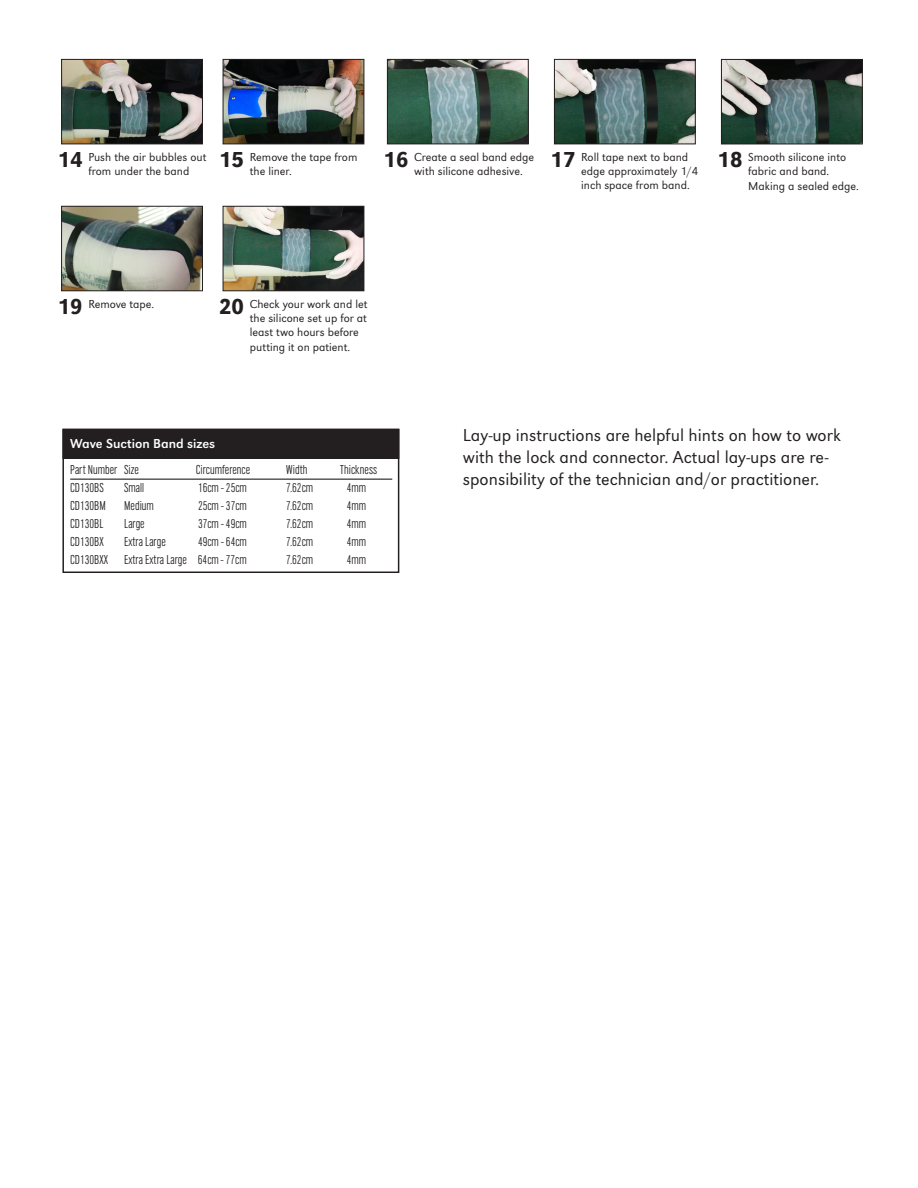
<style>
.page{position:relative;width:918px;height:1188px;background:#fff}
.page>*{position:absolute;margin:0;border:0;box-sizing:border-box;transform-origin:0 0}
.Paragraph_Style_2{font:500 22.5px "URW Grotesk Nar";color:#231f20}
.t1{font:300 18px/21.6px "URW Grotesk";color:#231f20}
.t2{font:300 13.5px "URW Grotesk Con";color:#231f20}
.t3{font:13.5px "URW Grotesk";color:#fff}
.Paragraph_Style_1{font:300 12px/14.4px "URW Grotesk";color:#231f20}
</style>
<div class="page">
<img style="left:723px;top:61px;width:138px;height:81px">
<div style="left:721px;top:59px;width:142px;height:85px;border:1px solid #231f20"></div>
<img style="left:63px;top:61px;width:138px;height:81px">
<div style="left:61px;top:59px;width:142px;height:85px;border:1px solid #231f20"></div>
<img style="left:63px;top:208px;width:138px;height:81px">
<div style="left:61px;top:206px;width:142px;height:85px;border:1px solid #231f20"></div>
<img style="left:225px;top:61px;width:137px;height:81px">
<div style="left:223px;top:59px;width:141px;height:85px;border:1px solid #231f20"></div>
<img style="left:225px;top:208px;width:137px;height:81px">
<div style="left:223px;top:206px;width:141px;height:85px;border:1px solid #231f20"></div>
<img style="left:389px;top:61px;width:138px;height:81px">
<div style="left:387px;top:59px;width:142px;height:85px;border:1px solid #231f20"></div>
<img style="left:556px;top:61px;width:138px;height:81px">
<div style="left:554px;top:59px;width:142px;height:85px;border:1px solid #231f20"></div>
<div style="left:62px;top:429px;width:337px;height:144px;border:2px solid #231f20"></div>
<hr style="left:70px;top:479px;width:322px;height:1px;background:#231f20">
<div style="left:63px;top:430px;width:336px;height:28px;background:#231f20"></div>
<div style="left:62px;top:429px;width:337px;height:30px;border:2px solid #231f20"></div>
<p class="Paragraph_Style_2" style="left:384px;top:146px;width:26px">16</p>
<p class="Paragraph_Style_2" style="left:551px;top:146px;width:26px">17</p>
<p class="Paragraph_Style_2" style="left:58px;top:146px;width:26px">14</p>
<p class="Paragraph_Style_2" style="left:718px;top:146px;width:26px">18</p>
<p class="Paragraph_Style_2" style="left:219px;top:146px;width:26px">15</p>
<p class="Paragraph_Style_1" style="left:88px;top:150px;width:120px">Push the air bubbles out from under the band</p>
<p class="Paragraph_Style_1" style="left:250px;top:150px;width:109px">Remove the tape from the liner.</p>
<p class="Paragraph_Style_1" style="left:414px;top:150px;width:122px">Create a seal band edge with silicone adhesive.</p>
<p class="Paragraph_Style_1" style="left:581px;top:150px;width:118px">Roll tape next to band edge approximately 1/4 inch space from band.</p>
<p class="Paragraph_Style_1" style="left:748px;top:150px;width:112px">Smooth silicone into fabric and band.<br>Making a sealed edge.</p>
<p class="Paragraph_Style_2" style="left:58px;top:293px;width:26px">19</p>
<p class="Paragraph_Style_1" style="left:88px;top:296px;width:67px">Remove tape.</p>
<p class="Paragraph_Style_2" style="left:219px;top:293px;width:26px">20</p>
<p class="Paragraph_Style_1" style="left:250px;top:296px;width:119px">Check your work and let the silicone set up for at least two hours before putting it on patient.</p>
<p class="t3" style="left:70px;top:436px;width:147px">Wave Suction Band sizes</p>
<p class="t2" style="left:70px;top:462px;width:70px">Part Number Size</p>
<p class="t2" style="left:196px;top:462px;width:56px">Circumference</p>
<p class="t2" style="left:286px;top:462px;width:23px">Width</p>
<p class="t2" style="left:340px;top:462px;width:39px">Thickness</p>
<p class="t2" style="left:70px;top:480px;width:35px">CD130BS</p>
<p class="t2" style="left:124px;top:480px;width:21px">Small</p>
<p class="t2" style="left:198px;top:480px;width:50px">16cm - 25cm</p>
<p class="t2" style="left:286px;top:480px;width:28px">7.62cm</p>
<p class="t2" style="left:347px;top:480px;width:21px">4mm</p>
<p class="t2" style="left:70px;top:498px;width:37px">CD130BM</p>
<p class="t2" style="left:124px;top:498px;width:31px">Medium</p>
<p class="t2" style="left:198px;top:498px;width:50px">25cm - 37cm</p>
<p class="t2" style="left:286px;top:498px;width:28px">7.62cm</p>
<p class="t2" style="left:347px;top:498px;width:21px">4mm</p>
<p class="t2" style="left:70px;top:516px;width:34px">CD130BL</p>
<p class="t2" style="left:124px;top:516px;width:22px">Large</p>
<p class="t2" style="left:198px;top:516px;width:50px">37cm - 49cm</p>
<p class="t2" style="left:286px;top:516px;width:28px">7.62cm</p>
<p class="t2" style="left:347px;top:516px;width:21px">4mm</p>
<p class="t2" style="left:70px;top:534px;width:35px">CD130BX</p>
<p class="t2" style="left:124px;top:534px;width:43px">Extra Large</p>
<p class="t2" style="left:198px;top:534px;width:50px">49cm - 64cm</p>
<p class="t2" style="left:286px;top:534px;width:28px">7.62cm</p>
<p class="t2" style="left:347px;top:534px;width:21px">4mm</p>
<p class="t2" style="left:70px;top:552px;width:178px">CD130BXX Extra Extra Large 64cm - 77cm</p>
<p class="t2" style="left:286px;top:552px;width:28px">7.62cm</p>
<p class="t2" style="left:347px;top:552px;width:21px">4mm</p>
<p class="t1" style="left:463px;top:425px;width:379px">Lay-up instructions are helpful hints on how to work with the lock and connector. Actual lay-ups are re&shy;sponsibility of the technician and/or practitioner.</p>
</div>
